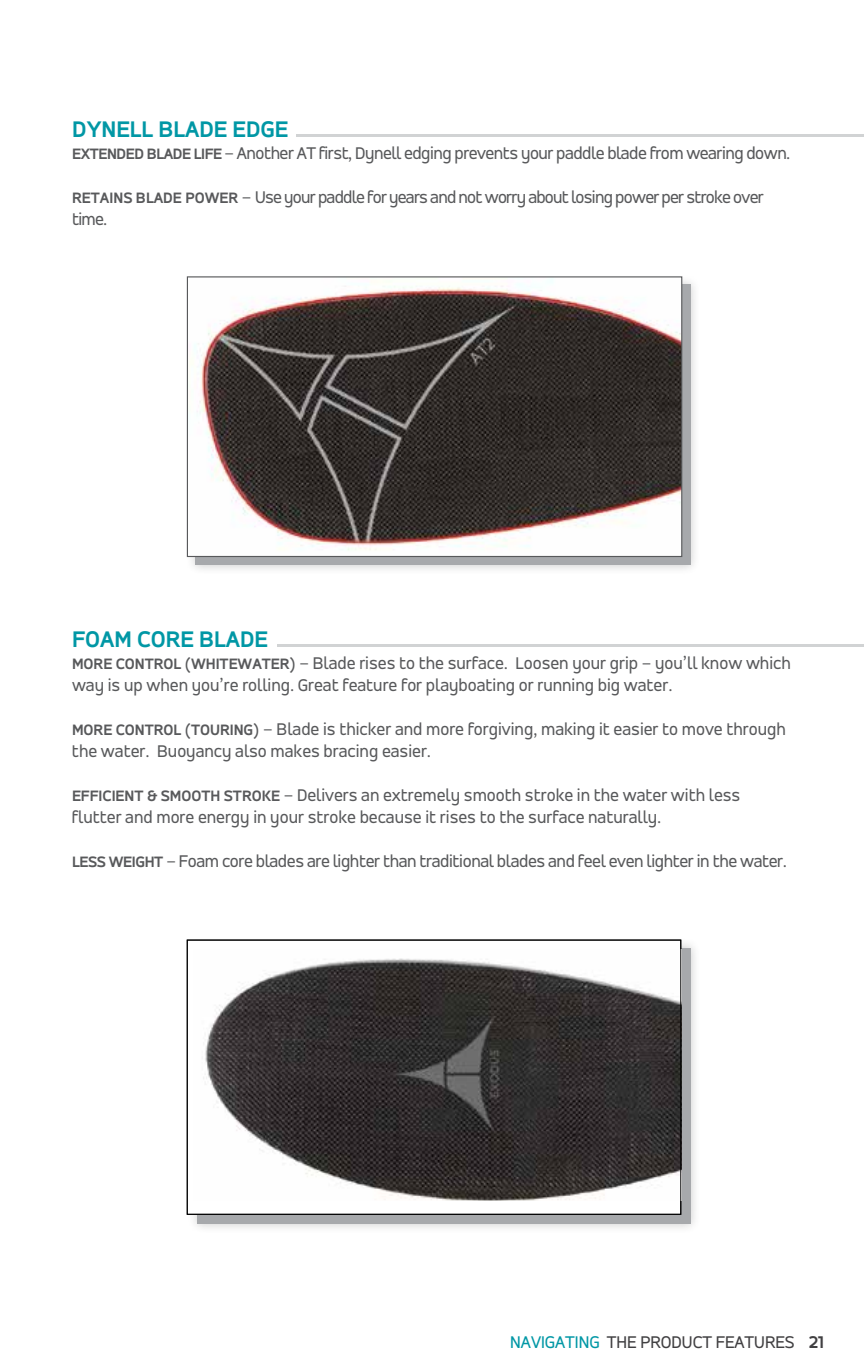
<style>
.page{position:relative;width:864px;height:1368px;background:#fff}
.page>*{position:absolute;margin:0;border:0;box-sizing:border-box;transform-origin:0 0}
.t1{font:700 24px "Accord";color:#0097a5}
.t2{font:18px/22px "Accord";color:#58595b}
.t3{font:18px "Accord";letter-spacing:-.02em;color:#58595b}
.t4{font:18px "Accord";letter-spacing:-.025em;color:#58595b}
.t5{font:18px/22px "Accord";letter-spacing:-.04em;color:#58595b}
.t6{font:18px "Accord";color:#414042}
.s1{font-weight:700;font-size:16px}
.s2{color:#0097a5}
.s3{font-weight:700}
</style>
<div class="page">
<div style="left:185px;top:274px;width:516px;height:301px;background:#000;opacity:.2"></div>
<div style="left:195px;top:284px;width:496px;height:281px;background:#a7a9ac"></div>
<img style="left:189px;top:278px;width:491px;height:277px">
<div style="left:187px;top:276px;width:495px;height:281px;border:1px solid #58595b"></div>
<hr style="left:278px;top:644px;width:586px;height:3px;background:#d1d3d4">
<hr style="left:297px;top:135px;width:567px;height:2px;background:#d1d3d4">
<div style="left:187px;top:937px;width:514px;height:297px;background:#000;opacity:.2"></div>
<div style="left:197px;top:948px;width:494px;height:276px;background:#a7a9ac"></div>
<div style="left:187px;top:940px;width:494px;height:274px;background:#fff"></div>
<img style="left:203px;top:958px;width:476px;height:243px">
<div style="left:187px;top:940px;width:494px;height:275px;border:1px solid #000"></div>
<h1 class="t1" style="left:72px;top:115px;width:218px">DYNELL BLADE EDGE</h1>
<p class="t4" style="left:72px;top:143px;width:720px"><span class="s1">EXTENDED BLADE LIFE</span> – Another AT first, Dynell edging prevents your paddle blade from wearing down.</p>
<p class="t5" style="left:72px;top:186px;width:693px"><span class="s1">RETAINS BLADE POWER</span> – Use your paddle for years and not worry about losing power per stroke over time.</p>
<h1 class="t1" style="left:72px;top:625px;width:198px">FOAM CORE BLADE</h1>
<p class="t2" style="left:72px;top:652px;width:720px"><span class="s1">MORE CONTROL (WHITEWATER)</span> – Blade rises to the surface. Loosen your grip – you’ll know which way is up when you’re rolling. Great feature for playboating or running big water.</p>
<p class="t2" style="left:72px;top:718px;width:715px"><span class="s1">MORE CONTROL (TOURING)</span> – Blade is thicker and more forgiving, making it easier to move through the water. Buoyancy also makes bracing easier.</p>
<p class="t2" style="left:72px;top:784px;width:670px"><span class="s1">EFFICIENT &amp; SMOOTH STROKE</span> – Delivers an extremely smooth stroke in the water with less flutter and more energy in your stroke because it rises to the surface naturally.</p>
<p class="t3" style="left:72px;top:851px;width:717px"><span class="s1">LESS WEIGHT</span> – Foam core blades are lighter than traditional blades and feel even lighter in the water.</p>
<p class="t6" style="left:510px;top:1331px;width:315px"><span class="s2">NAVIGATING</span> THE PRODUCT FEATURES <span class="s3">21</span></p>
</div>
